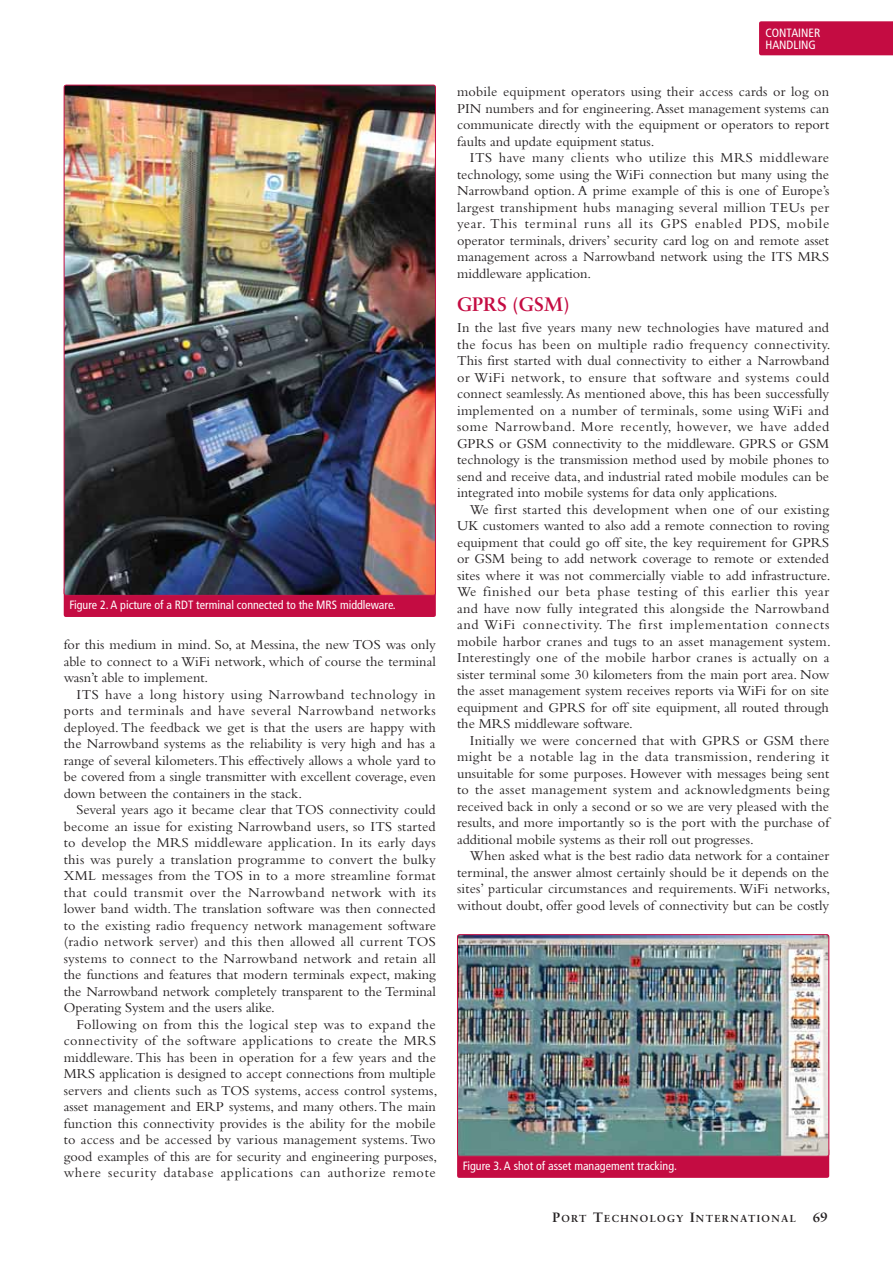
<style>
.page{position:relative;width:893px;height:1263px;background:#fff}
.page>*{position:absolute;margin:0;border:0;box-sizing:border-box;transform-origin:0 0}
.t1{font:700 19.5px "Sabon";color:#c40c42}
.t2{font:14.25px/16.5px "Bembo";color:#231f20;text-align:justify}
.t3{font:condensed 12px/12px "Frutiger";color:#fff}
.t4{font:700 10.2px "Sabon";letter-spacing:.135em;color:#231f20}
.s1{font-size:13.5px}
</style>
<div class="page">
<div style="left:759px;top:21px;width:134px;height:34px;background:#c40c42"></div>
<div style="left:64px;top:587px;width:372px;height:30px;background:#c40c42;border-radius:2px"></div>
<img style="left:64px;top:85px;width:371px;height:510px;border-radius:2px">
<div style="left:457px;top:1148px;width:372px;height:30px;background:#c40c42;border-radius:2px"></div>
<img style="left:457px;top:935px;width:372px;height:221px;border-radius:2px">
<div style="left:457px;top:934px;width:372px;height:223px;border:1px solid #c40c42;border-radius:2px"></div>
<p class="t3" style="left:69px;top:600px;width:328px">Figure 2. A picture of a RDT terminal connected to the MRS middleware.</p>
<p class="t2" style="left:64px;top:638px;width:374px">for this medium in mind. So, at Messina, the new TOS was only able to connect to a WiFi network, which of course the terminal wasn’t able to implement.</p>
<p class="t2" style="left:64px;top:687px;width:374px;text-indent:13px">ITS have a long history using Narrowband technology in ports and terminals and have several Narrowband networks deployed. The feedback we get is that the users are happy with the Narrowband systems as the reliability is very high and has a range of several kilometers. This effectively allows a whole yard to be covered from a single transmitter with excellent coverage, even down between the containers in the stack.</p>
<p class="t2" style="left:64px;top:803px;width:374px;text-indent:13px">Several years ago it became clear that TOS connectivity could become an issue for existing Narrowband users, so ITS started to develop the MRS middleware application. In its early days this was purely a translation programme to convert the bulky XML messages from the TOS in to a more streamline format that could transmit over the Narrowband network with its lower band width. The translation software was then connected to the existing radio frequency network management software (radio network server) and this then allowed all current TOS systems to connect to the Narrowband network and retain all the functions and features that modern terminals expect, making the Narrowband network completely transparent to the Terminal Operating System and the users alike.</p>
<p class="t2" style="left:64px;top:1017px;width:375px;text-align:left;text-indent:13px">Following on from this the logical step was to expand the connectivity of the software applications to create the MRS middleware. This has been in operation for a few years and the MRS application is designed to accept connections from multiple servers and clients such as TOS systems, access control systems, asset management and ERP systems, and many others. The main function this connectivity provides is the ability for the mobile to access and be accessed by various management systems. Two good examples of this are for security and engineering purposes, where security database applications can authorize remote</p>
<p class="t3" style="left:765px;top:27px;width:56px">CONTAINER<br>HANDLING</p>
<p class="t2" style="left:457px;top:85px;width:374px">mobile equipment operators using their access cards or log on PIN numbers and for engineering. Asset management systems can communicate directly with the equipment or operators to report faults and update equipment status.</p>
<p class="t2" style="left:457px;top:151px;width:374px;text-indent:13px">ITS have many clients who utilize this MRS middleware technology, some using the WiFi connection but many using the Narrowband option. A prime example of this is one of Europe’s largest transhipment hubs managing several million TEUs per year. This terminal runs all its GPS enabled PDS, mobile operator terminals, drivers’ security card log on and remote asset management across a Narrowband network using the ITS MRS middleware application.</p>
<h1 class="t1" style="left:457px;top:296px;width:114px">GPRS (GSM)</h1>
<p class="t2" style="left:457px;top:321px;width:375px">In the last five years many new technologies have matured and the focus has been on multiple radio frequency connectivity.<br>This first started with dual connectivity to either a Narrowband or WiFi network, to ensure that software and systems could connect seamlessly. As mentioned above, this has been successfully implemented on a number of terminals, some using WiFi and some Narrowband. More recently, however, we have added GPRS or GSM connectivity to the middleware. GPRS or GSM technology is the transmission method used by mobile phones to send and receive data, and industrial rated mobile modules can be integrated into mobile systems for data only applications.</p>
<p class="t2" style="left:457px;top:502px;width:375px;text-align:left;text-indent:13px">We first started this development when one of our existing UK customers wanted to also add a remote connection to roving equipment that could go off site, the key requirement for GPRS or GSM being to add network coverage to remote or extended sites where it was not commercially viable to add infrastructure.<br>We finished our beta phase testing of this earlier this year and have now fully integrated this alongside the Narrowband and WiFi connectivity. The first implementation connects mobile harbor cranes and tugs to an asset management system.<br>Interestingly one of the mobile harbor cranes is actually on a sister terminal some 30 kilometers from the main port area. Now the asset management system receives reports via WiFi for on site equipment and GPRS for off site equipment, all routed through the MRS middleware software.</p>
<p class="t2" style="left:457px;top:733px;width:374px;text-indent:13px">Initially we were concerned that with GPRS or GSM there might be a notable lag in the data transmission, rendering it unsuitable for some purposes. However with messages being sent to the asset management system and acknowledgments being received back in only a second or so we are very pleased with the results, and more importantly so is the port with the purchase of additional mobile systems as their roll out progresses.</p>
<p class="t2" style="left:457px;top:849px;width:375px;text-indent:13px">When asked what is the best radio data network for a container terminal, the answer almost certainly should be it depends on the sites’ particular circumstances and requirements. WiFi networks, without doubt, offer good levels of connectivity but can be costly</p>
<p class="t3" style="left:463px;top:1161px;width:216px">Figure 3. A shot of asset management tracking.</p>
<p class="t4" style="left:552px;top:1214px;width:277px"><span class="s1">P</span>ORT <span class="s1">T</span>ECHNOLOGY <span class="s1">I</span>NTERNATIONAL <span class="s1">69</span></p>
</div>
